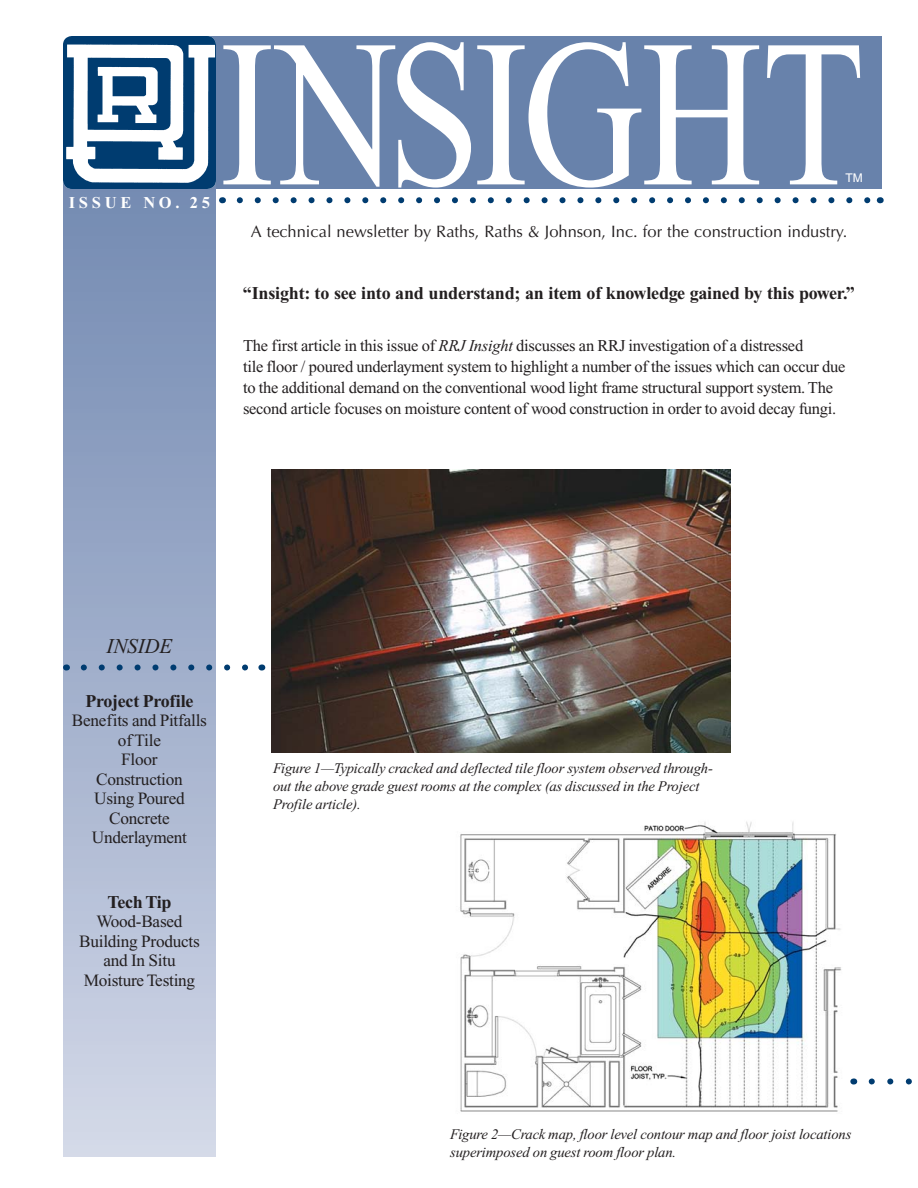
<style>
.page{position:relative;width:918px;height:1188px;background:#fff}
.page>*{position:absolute;margin:0;border:0;box-sizing:border-box;transform-origin:0 0}
.t1{font:italic 21px "Times New Roman";letter-spacing:-.005em;color:#231f20}
.t2{font:700 18px "Times New Roman";letter-spacing:-.01em;color:#231f20}
.t3{font:17.25px/19.5px "Times New Roman";letter-spacing:-.015em;color:#231f20;text-align:center}
.t4{font:16.5px/21px "Times New Roman";letter-spacing:-.015em;color:#231f20}
.t5{font:16.5px "Optima";color:#231f20}
.t6{font:700 16.5px "Times New Roman";letter-spacing:.225em;color:#fff}
.t7{font:italic 14.7px/18px "Times New Roman";letter-spacing:-.01em;color:#231f20}
.t8{font:12px "Helvetica";color:#fff}
.s1{font-style:italic}
</style>
<div class="page">
<svg style="left:872px;top:1078px;width:40px;height:6px"></svg>
<div style="left:81px;top:36px;width:801px;height:153px;background:#6882ab"></div>
<svg style="left:63px;top:183px;width:153px;height:973px"></svg>
<img style="left:63px;top:36px;width:153px;height:153px;border-radius:9px">
<svg style="left:84px;top:664px;width:164px;height:6px"></svg>
<svg style="left:240px;top:197px;width:631px;height:6px"></svg>
<svg style="left:223px;top:42px;width:637px;height:146px"></svg>
<img style="left:272px;top:469px;width:458px;height:284px">
<img style="left:460px;top:821px;width:382px;height:291px">
<p class="t6" style="left:69px;top:197px;width:143px">ISSUE NO. 25</p>
<p class="t8" style="left:845px;top:173px;width:19px">TM</p>
<p class="t5" style="left:251px;top:225px;width:598px">A technical newsletter by Raths, Raths &amp; Johnson, Inc. for the construction industry.</p>
<p class="t2" style="left:243px;top:286px;width:613px">“Insight: to see into and understand; an item of knowledge gained by this power.”</p>
<p class="t4" style="left:243px;top:336px;width:604px">The first article in this issue of <span class="s1">RRJ Insight</span> discusses an RRJ investigation of a distressed<br>tile floor / poured underlayment system to highlight a number of the issues which can occur due to the additional demand on the conventional wood light frame structural support system. The second article focuses on moisture content of wood construction in order to avoid decay fungi.</p>
<p class="t1" style="left:107px;top:638px;width:67px">INSIDE</p>
<p class="t2" style="left:86px;top:695px;width:109px">Project Profile</p>
<p class="t3" style="left:72px;top:712px;width:137px">Benefits and Pitfalls of Tile<br>Floor<br>Construction<br>Using Poured<br>Concrete<br>Underlayment</p>
<p class="t2" style="left:107px;top:896px;width:66px">Tech Tip</p>
<p class="t3" style="left:79px;top:913px;width:122px">Wood-Based<br>Building Products and In Situ<br>Moisture Testing</p>
<p class="t7" style="left:273px;top:761px;width:441px">Figure 1—Typically cracked and deflected tile floor system observed through&shy;out the above grade guest rooms at the complex (as discussed in the Project<br>Profile article).</p>
<p class="t7" style="left:450px;top:1127px;width:403px">Figure 2—Crack map, floor level contour map and floor joist locations superimposed on guest room floor plan.</p>
</div>
